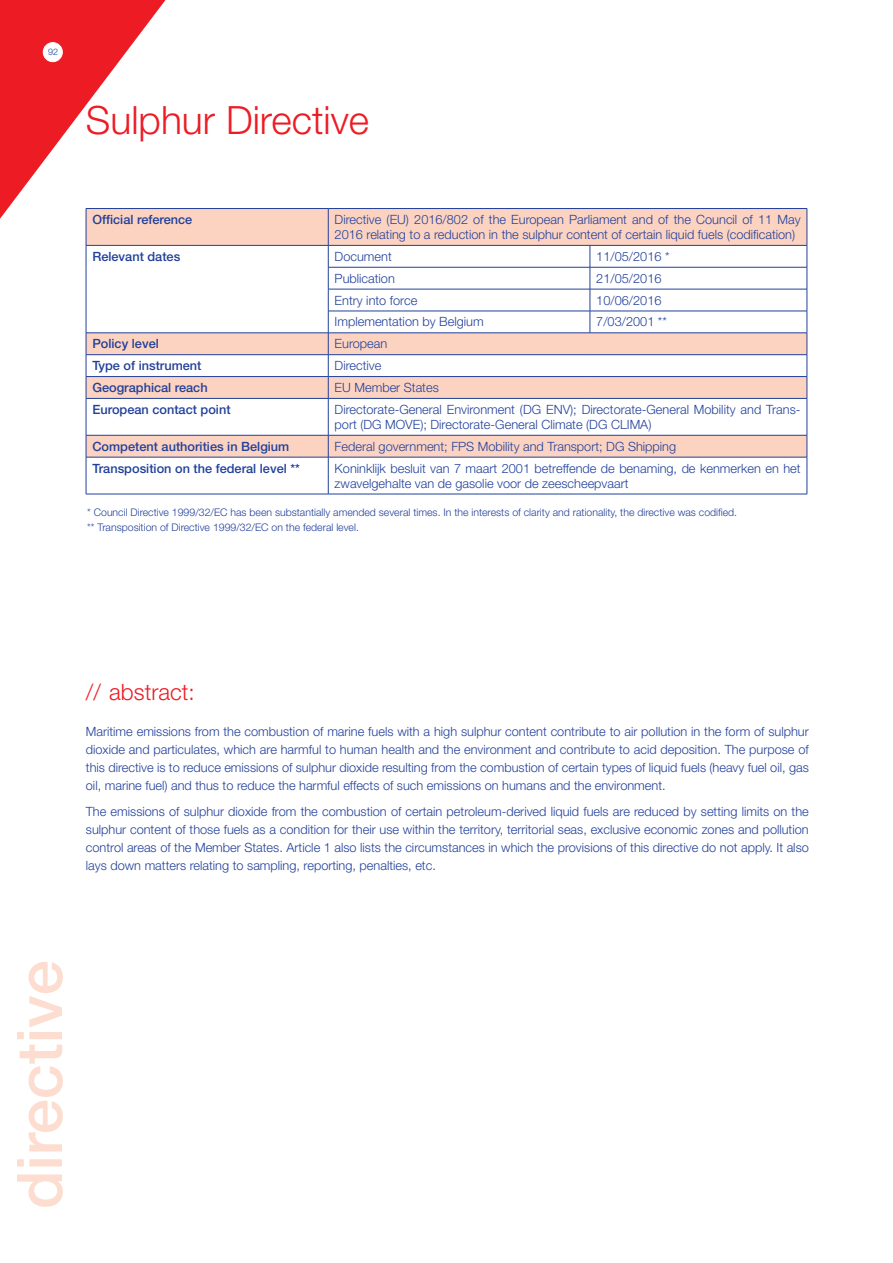
<style>
.page{position:relative;width:893px;height:1263px;background:#fff}
.page>*{position:absolute;margin:0;border:0;box-sizing:border-box;transform-origin:0 0}
.t1{font:500 63px "Helvetica Neue LT Pro";color:#fdddcf}
.t2{font:300 39px "Helvetica Neue LT Pro";color:#ed1c24}
.t3{font:300 22.5px "Helvetica Neue LT Pro";color:#ed1c24}
.body_tabel{font:300 12.75px/18px "Helvetica Neue LT Pro";color:#21409a}
.t4{font:500 12.75px "Helvetica Neue LT Pro";color:#21409a}
.body_tabel-2{font:300 10.5px "Helvetica Neue LT Pro";color:#21409a}
.t5{font:300 9px "Helvetica Neue LT Pro";color:#21409a}
</style>
<div class="page">
<svg style="left:0;top:0;width:165px;height:219px"></svg>
<svg style="left:87px;top:209px;width:720px;height:248px"></svg>
<hr style="left:807px;top:209px;width:1px;height:36px;background:#21409a">
<hr style="left:807px;top:399px;width:1px;height:36px;background:#21409a">
<svg style="left:807px;top:435px;width:1px;height:22px"></svg>
<hr style="left:807px;top:457px;width:1px;height:37px;background:#21409a">
<hr style="left:86px;top:209px;width:1px;height:36px;background:#21409a">
<hr style="left:86px;top:208px;width:242px;height:1px;background:#21409a">
<hr style="left:328px;top:208px;width:262px;height:1px;background:#21409a">
<hr style="left:590px;top:208px;width:217px;height:1px;background:#21409a">
<hr style="left:328px;top:209px;width:1px;height:36px;background:#21409a">
<hr style="left:86px;top:245px;width:242px;height:1px;background:#21409a">
<hr style="left:328px;top:245px;width:262px;height:1px;background:#21409a">
<hr style="left:590px;top:245px;width:217px;height:1px;background:#21409a">
<svg style="left:590px;top:246px;width:1px;height:87px"></svg>
<svg style="left:807px;top:246px;width:1px;height:152px"></svg>
<hr style="left:328px;top:267px;width:262px;height:1px;background:#21409a">
<hr style="left:590px;top:267px;width:217px;height:1px;background:#21409a">
<hr style="left:328px;top:289px;width:262px;height:1px;background:#21409a">
<hr style="left:590px;top:289px;width:217px;height:1px;background:#21409a">
<hr style="left:328px;top:311px;width:262px;height:1px;background:#21409a">
<hr style="left:590px;top:311px;width:217px;height:1px;background:#21409a">
<hr style="left:86px;top:333px;width:242px;height:1px;background:#21409a">
<hr style="left:328px;top:333px;width:262px;height:1px;background:#21409a">
<hr style="left:590px;top:333px;width:217px;height:1px;background:#21409a">
<hr style="left:86px;top:354px;width:242px;height:1px;background:#21409a">
<hr style="left:328px;top:354px;width:262px;height:1px;background:#21409a">
<hr style="left:590px;top:354px;width:217px;height:1px;background:#21409a">
<svg style="left:86px;top:246px;width:1px;height:152px"></svg>
<hr style="left:86px;top:376px;width:242px;height:1px;background:#21409a">
<hr style="left:328px;top:376px;width:262px;height:1px;background:#21409a">
<hr style="left:590px;top:376px;width:217px;height:1px;background:#21409a">
<svg style="left:328px;top:246px;width:1px;height:152px"></svg>
<hr style="left:86px;top:399px;width:1px;height:36px;background:#21409a">
<hr style="left:86px;top:398px;width:242px;height:1px;background:#21409a">
<hr style="left:328px;top:398px;width:262px;height:1px;background:#21409a">
<hr style="left:590px;top:398px;width:217px;height:1px;background:#21409a">
<hr style="left:328px;top:399px;width:1px;height:36px;background:#21409a">
<svg style="left:86px;top:436px;width:1px;height:21px"></svg>
<hr style="left:86px;top:435px;width:242px;height:1px;background:#21409a">
<hr style="left:328px;top:435px;width:262px;height:1px;background:#21409a">
<hr style="left:590px;top:435px;width:217px;height:1px;background:#21409a">
<svg style="left:328px;top:435px;width:1px;height:22px"></svg>
<hr style="left:86px;top:457px;width:1px;height:37px;background:#21409a">
<hr style="left:86px;top:457px;width:242px;height:1px;background:#21409a">
<hr style="left:328px;top:457px;width:262px;height:1px;background:#21409a">
<hr style="left:590px;top:457px;width:217px;height:1px;background:#21409a">
<hr style="left:328px;top:457px;width:1px;height:37px;background:#21409a">
<hr style="left:86px;top:494px;width:242px;height:1px;background:#21409a">
<hr style="left:328px;top:494px;width:262px;height:1px;background:#21409a">
<hr style="left:590px;top:494px;width:217px;height:1px;background:#21409a">
<div style="left:43px;top:43px;width:19px;height:19px;background:#fff;border-radius:50%"></div>
<div style="left:43px;top:42px;width:19px;height:20px;border:1px solid #fff;border-radius:50%"></div>
<p class="t5" style="left:48px;top:46px;width:12px">92</p>
<p class="t2" style="left:86px;top:96px;width:285px">Sulphur Directive</p>
<p class="t4" style="left:92px;top:212px;width:101px">Official reference</p>
<p class="body_tabel" style="left:335px;top:212px;width:467px;line-height:15px">Directive (EU) 2016/802 of the European Parliament and of the Council of 11 May<br>2016 relating to a reduction in the sulphur content of certain liquid fuels (codification)</p>
<p class="t4" style="left:92px;top:249px;width:89px">Relevant dates</p>
<p class="body_tabel" style="left:335px;top:247px;width:59px">Document</p>
<p class="body_tabel" style="left:596px;top:247px;width:75px">11/05/2016 *</p>
<p class="body_tabel" style="left:335px;top:269px;width:62px">Publication</p>
<p class="body_tabel" style="left:596px;top:269px;width:67px">21/05/2016</p>
<p class="body_tabel" style="left:335px;top:291px;width:84px">Entry into force</p>
<p class="body_tabel" style="left:596px;top:291px;width:67px">10/06/2016</p>
<p class="body_tabel" style="left:335px;top:313px;width:150px">Implementation by Belgium</p>
<p class="body_tabel" style="left:596px;top:313px;width:72px">7/03/2001 **</p>
<p class="t4" style="left:92px;top:336px;width:68px">Policy level</p>
<p class="body_tabel" style="left:335px;top:334px;width:54px">European</p>
<p class="t4" style="left:92px;top:358px;width:111px">Type of instrument</p>
<p class="body_tabel" style="left:335px;top:356px;width:48px">Directive</p>
<p class="t4" style="left:92px;top:380px;width:117px">Geographical reach</p>
<p class="body_tabel" style="left:335px;top:378px;width:106px">EU Member States</p>
<p class="t4" style="left:92px;top:402px;width:140px">European contact point</p>
<p class="body_tabel" style="left:335px;top:402px;width:467px;line-height:15px">Directorate-General Environment (DG ENV); Directorate-General Mobility and Trans&shy;port (DG MOVE); Directorate-General Climate (DG CLIMA)</p>
<p class="t4" style="left:92px;top:439px;width:198px">Competent authorities in Belgium</p>
<p class="body_tabel" style="left:335px;top:437px;width:343px">Federal government; FPS Mobility and Transport; DG Shipping</p>
<p class="t4" style="left:92px;top:460px;width:209px">Transposition on the federal level **</p>
<p class="body_tabel" style="left:335px;top:460px;width:467px;line-height:15px">Koninklijk besluit van 7 maart 2001 betreffende de benaming, de kenmerken en het zwavelgehalte van de gasolie voor de zeescheepvaart</p>
<p class="body_tabel-2" style="left:87px;top:506px;width:651px">* Council Directive 1999/32/EC has been substantially amended several times. In the interests of clarity and rationality, the directive was codified.</p>
<p class="body_tabel-2" style="left:87px;top:521px;width:273px">** Transposition of Directive 1999/32/EC on the federal level.</p>
<p class="t3" style="left:86px;top:678px;width:110px">// abstract:</p>
<p class="body_tabel" style="left:86px;top:722px;width:724px;text-align:justify">Maritime emissions from the combustion of marine fuels with a high sulphur content contribute to air pollution in the form of sulphur dioxide and particulates, which are harmful to human health and the environment and contribute to acid deposition. The purpose of this directive is to reduce emissions of sulphur dioxide resulting from the combustion of certain types of liquid fuels (heavy fuel oil, gas oil, marine fuel) and thus to reduce the harmful effects of such emissions on humans and the environment.</p>
<p class="body_tabel" style="left:86px;top:802px;width:724px;text-align:justify">The emissions of sulphur dioxide from the combustion of certain petroleum-derived liquid fuels are reduced by setting limits on the sulphur content of those fuels as a condition for their use within the territory, territorial seas, exclusive economic zones and pollution control areas of the Member States. Article 1 also lists the circumstances in which the provisions of this directive do not apply. It also lays down matters relating to sampling, reporting, penalties, etc.</p>
<p class="t1" style="left:2px;top:1209px;width:250px;rotate:-90deg">directive</p>
</div>
